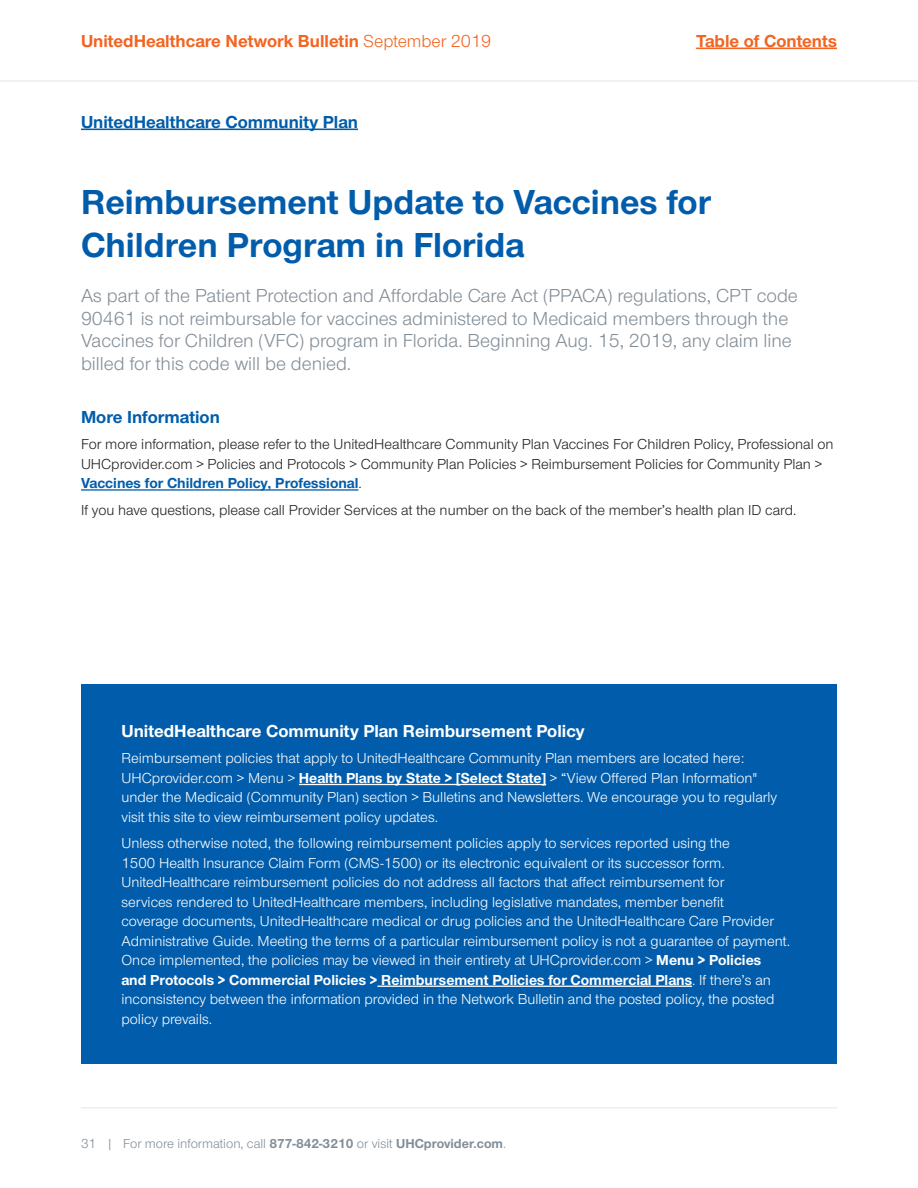
<style>
.page{position:relative;width:918px;height:1188px;background:#fff}
.page>*{position:absolute;margin:0;border:0;box-sizing:border-box;transform-origin:0 0}
.Article_Blue_Headlin{font:700 36px/43.2px "UHC Sans";color:#015dac}
.Article_Gray_Lead-In{font:19.5px/22.5px "UHC Sans";color:#828e98}
.t1{font:700 18px "UHC Sans";color:#f36421}
.Article_Blue_Subhead{font:700 18px "UHC Sans";color:#fff}
.Article_Blue_Subhead-2{font:700 18px "UHC Sans";color:#015dac}
.Article_Body_Copy_10{font:15px/19.5px "UHC Sans";color:#fff}
.Article_Body_Copy_10-2{font:15px/19.5px "UHC Sans";color:#231f20}
.t2{font:13.5px "UHC Sans";color:#828e98}
.s1{font-weight:400}
.s2{font-weight:700;color:#015dac}
.s3{font-weight:700}
</style>
<div class="page">
<hr style="left:696px;top:48px;width:141px;height:1px;background:#f36421">
<hr style="left:0;top:80px;width:918px;height:2px;background:#eceeef">
<hr style="left:81px;top:1107px;width:756px;height:1px;background:#eceeef">
<hr style="left:81px;top:129px;width:277px;height:1px;background:#015dac">
<hr style="left:81px;top:489px;width:277px;height:2px;background:#015dac">
<div style="left:81px;top:685px;width:756px;height:379px;background:#015dac"></div>
<hr style="left:299px;top:784px;width:247px;height:1px;background:#fff">
<hr style="left:377px;top:986px;width:315px;height:1px;background:#fff">
<p class="t1" style="left:81px;top:28px;width:412px">UnitedHealthcare Network Bulletin <span class="s1">September 2019</span></p>
<p class="t1" style="left:696px;top:28px;width:142px">Table of Contents</p>
<p class="Article_Blue_Subhead-2" style="left:81px;top:109px;width:278px">UnitedHealthcare Community Plan</p>
<p class="Article_Blue_Headlin" style="left:81px;top:179px;width:632px">Reimbursement Update to Vaccines for<br>Children Program in Florida</p>
<p class="Article_Gray_Lead-In" style="left:81px;top:284px;width:718px">As part of the Patient Protection and Affordable Care Act (PPACA) regulations, CPT code 90461 is not reimbursable for vaccines administered to Medicaid members through the Vaccines for Children (VFC) program in Florida. Beginning Aug. 15, 2019, any claim line billed for this code will be denied.</p>
<p class="Article_Blue_Subhead-2" style="left:81px;top:405px;width:140px">More Information</p>
<p class="Article_Body_Copy_10-2" style="left:81px;top:434px;width:754px">For more information, please refer to the UnitedHealthcare Community Plan Vaccines For Children Policy, Professional on<br>UHCprovider.com &gt; Policies and Protocols &gt; Community Plan Policies &gt; Reimbursement Policies for Community Plan &gt;<br><span class="s2">Vaccines for Children Policy, Professional</span>.</p>
<p class="Article_Body_Copy_10-2" style="left:81px;top:499px;width:717px">If you have questions, please call Provider Services at the number on the back of the member’s health plan ID card.</p>
<p class="Article_Blue_Subhead" style="left:122px;top:719px;width:465px">UnitedHealthcare Community Plan Reimbursement Policy</p>
<p class="Article_Body_Copy_10" style="left:122px;top:748px;width:657px">Reimbursement policies that apply to UnitedHealthcare Community Plan members are located here:<br>UHCprovider.com &gt; Menu &gt; <span class="s3">Health Plans by State &gt; [Select State]</span> &gt; “View Offered Plan Information" under the Medicaid (Community Plan) section &gt; Bulletins and Newsletters. We encourage you to regularly visit this site to view reimbursement policy updates.</p>
<p class="Article_Body_Copy_10" style="left:122px;top:833px;width:670px">Unless otherwise noted, the following reimbursement policies apply to services reported using the<br>1500 Health Insurance Claim Form (CMS-1500) or its electronic equivalent or its successor form.<br>UnitedHealthcare reimbursement policies do not address all factors that affect reimbursement for<br>services rendered to UnitedHealthcare members, including legislative mandates, member benefit<br>coverage documents, UnitedHealthcare medical or drug policies and the UnitedHealthcare Care Provider Administrative Guide. Meeting the terms of a particular reimbursement policy is not a guarantee of payment.<br>Once implemented, the policies may be viewed in their entirety at UHCprovider.com &gt; <span class="s3">Menu &gt; Policies and Protocols &gt; Commercial Policies &gt; Reimbursement Policies for Commercial Plans</span>. If there’s an inconsistency between the information provided in the Network Bulletin and the posted policy, the posted policy prevails.</p>
<p class="t2" style="left:81px;top:1134px;width:427px">31 | For more information, call <span class="s3">877-842-3210</span> or visit <span class="s3">UHCprovider.com</span>.</p>
</div>
